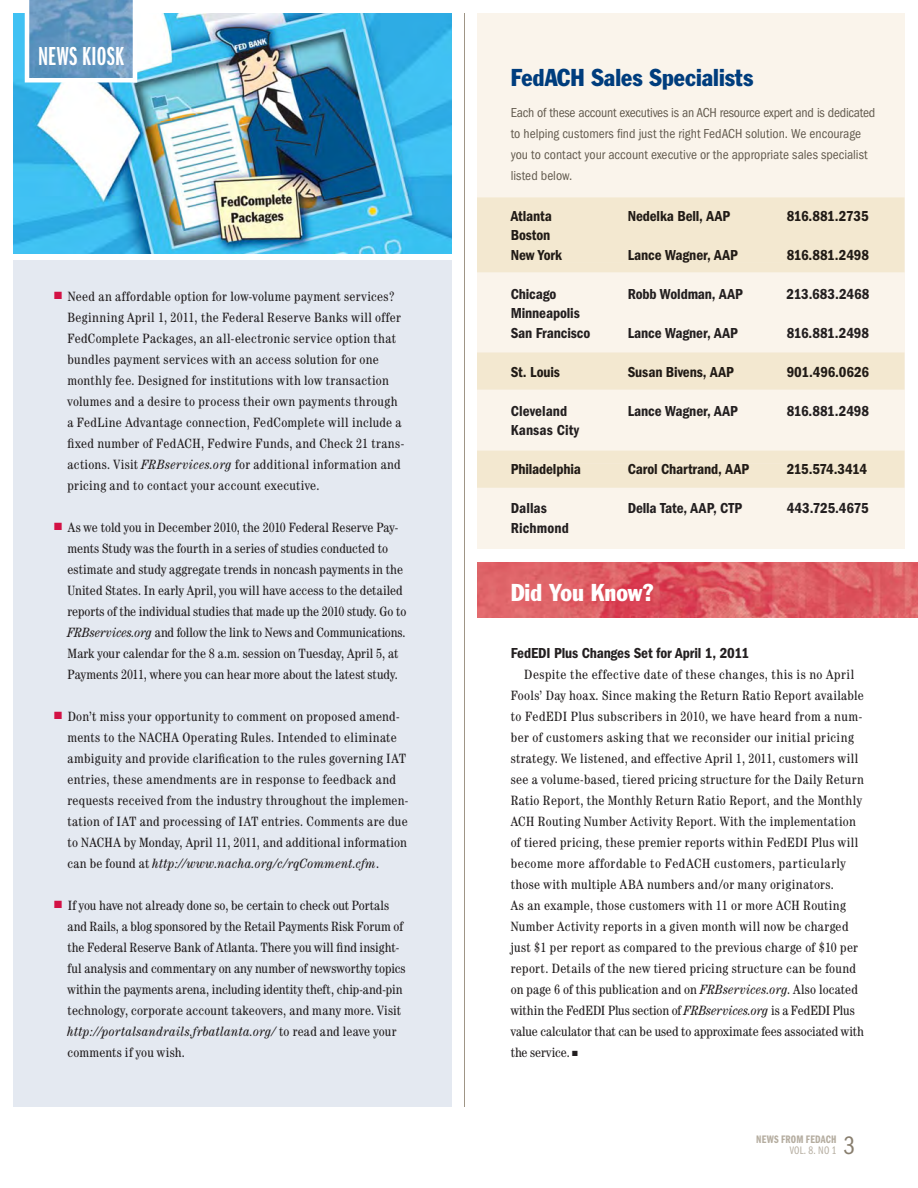
<style>
.page{position:relative;width:918px;height:1188px;background:#fff}
.page>*{position:absolute;margin:0;border:0;box-sizing:border-box;transform-origin:0 0}
.t1{font:27px "Franklin Gothic Demi X Cmpr";letter-spacing:.01em;color:#fff}
.t2{font:26.1px "Franklin Gothic Book Cmpr";color:#887e6e}
.t3{font:condensed 24px "Franklin Gothic";color:#003d7d}
.t4{font:condensed 24px "Franklin Gothic";color:#fff}
.t5{font:600 condensed 15px/19.5px "Franklin Gothic";letter-spacing:-.005em;color:#231f20}
.t6{font:600 condensed 15px/19.5px "Franklin Gothic";letter-spacing:-.01em;color:#211b16}
.t7{font:600 condensed 15px "Franklin Gothic";letter-spacing:-.035em;color:#211b16}
.t8{font:condensed 13.5px/21px "Century";letter-spacing:.02em;color:#231f20}
.t9{font:condensed 13.5px/21px "Franklin Gothic";letter-spacing:-.005em;color:#635b4f}
.t10{font:11.25px "Franklin Gothic Demi Cmpr";letter-spacing:.02em;color:#b5ada0}
.t11{font:11.25px "Franklin Gothic Book Cmpr";color:#b5ada0}
.s1{color:#d31145}
.s2{font-style:italic}
</style>
<div class="page">
<div style="left:477px;top:13px;width:427px;height:536px;background:#faf4eb"></div>
<img style="left:14px;top:14px;width:438px;height:240px">
<img style="left:477px;top:563px;width:441px;height:54px">
<div style="left:14px;top:257px;width:438px;height:850px;background:#e4e9f1"></div>
<div style="left:0;top:254px;width:461px;height:6px;background:#fff"></div>
<svg style="left:25px;top:0;width:112px;height:82px;background:#77a4c7"></svg>
<hr style="left:464px;top:13px;width:1px;height:1094px;background:#9f9586">
<div style="left:477px;top:197px;width:427px;height:75px;background:#f3e8d0"></div>
<div style="left:510px;top:210px;width:358px;height:13px;background:#f3e8d0"></div>
<div style="left:512px;top:230px;width:275px;height:10px;background:#f3e8d0"></div>
<div style="left:512px;top:249px;width:357px;height:13px;background:#f3e8d0"></div>
<svg style="left:477px;top:352px;width:427px;height:38px;background:#f3e8d0"></svg>
<div style="left:511px;top:366px;width:358px;height:13px;background:#f3e8d0"></div>
<div style="left:477px;top:451px;width:427px;height:37px;background:#f3e8d0"></div>
<div style="left:512px;top:464px;width:355px;height:13px;background:#f3e8d0"></div>
<h1 class="t1" style="left:38px;top:47px;width:87px">NEWS KIOSK</h1>
<p class="t8" style="left:67px;top:287px;width:338px;text-indent:-13px"><span class="s1">■</span> Need an affordable option for low-volume payment services?<br>Beginning April 1, 2011, the Federal Reserve Banks will offer FedComplete Packages, an all-electronic service option that bundles payment services with an access solution for one monthly fee. Designed for institutions with low transaction volumes and a desire to process their own payments through a FedLine Advantage connection, FedComplete will include a fixed number of FedACH, Fedwire Funds, and Check 21 trans&shy;actions. Visit <span class="s2">FRBservices.org</span> for additional information and pricing and to contact your account executive.</p>
<p class="t8" style="left:67px;top:518px;width:340px;text-indent:-13px"><span class="s1">■</span> As we told you in December 2010, the 2010 Federal Reserve Pay&shy;ments Study was the fourth in a series of studies conducted to estimate and study aggregate trends in noncash payments in the United States. In early April, you will have access to the detailed reports of the individual studies that made up the 2010 study. Go to <span class="s2">FRBservices.org</span> and follow the link to News and Communications.<br>Mark your calendar for the 8 a.m. session on Tuesday, April 5, at Payments 2011, where you can hear more about the latest study.</p>
<p class="t8" style="left:67px;top:707px;width:342px;text-indent:-13px"><span class="s1">■</span> Don’t miss your opportunity to comment on proposed amend&shy;ments to the NACHA Operating Rules. Intended to eliminate ambiguity and provide clarification to the rules governing IAT entries, these amendments are in response to feedback and requests received from the industry throughout the implemen&shy;tation of IAT and processing of IAT entries. Comments are due to NACHA by Monday, April 11, 2011, and additional information can be found at <span class="s2">http://www.nacha.org/c/rqComment.cfm</span>.</p>
<p class="t8" style="left:67px;top:896px;width:340px;text-indent:-13px"><span class="s1">■</span> If you have not already done so, be certain to check out Portals and Rails, a blog sponsored by the Retail Payments Risk Forum of the Federal Reserve Bank of Atlanta. There you will find insight&shy;ful analysis and commentary on any number of newsworthy topics within the payments arena, including identity theft, chip-and-pin technology, corporate account takeovers, and many more. Visit <span class="s2">http://portalsandrails.frbatlanta.org/</span> to read and leave your comments if you wish.</p>
<h3 class="t3" style="left:511px;top:69px;width:244px">FedACH Sales Specialists</h3>
<p class="t9" style="left:511px;top:103px;width:366px">Each of these account executives is an ACH resource expert and is dedicated to helping customers find just the right FedACH solution. We encourage you to contact your account executive or the appropriate sales specialist listed below.</p>
<p class="t6" style="left:511px;top:207px;width:43px">Atlanta</p>
<p class="t6" style="left:628px;top:207px;width:104px">Nedelka Bell, AAP</p>
<p class="t6" style="left:787px;top:207px;width:84px">816.881.2735</p>
<p class="t6" style="left:511px;top:226px;width:53px">Boston<br>New York</p>
<p class="t6" style="left:628px;top:246px;width:112px">Lance Wagner, AAP</p>
<p class="t6" style="left:787px;top:246px;width:84px">816.881.2498</p>
<p class="t5" style="left:511px;top:285px;width:47px">Chicago</p>
<p class="t5" style="left:628px;top:285px;width:117px">Robb Woldman, AAP</p>
<p class="t5" style="left:787px;top:285px;width:84px">213.683.2468</p>
<p class="t5" style="left:511px;top:304px;width:81px">Minneapolis<br>San Francisco</p>
<p class="t5" style="left:628px;top:324px;width:112px">Lance Wagner, AAP</p>
<p class="t5" style="left:787px;top:324px;width:84px">816.881.2498</p>
<p class="t6" style="left:511px;top:363px;width:51px">St. Louis</p>
<p class="t6" style="left:628px;top:363px;width:108px">Susan Bivens, AAP</p>
<p class="t6" style="left:787px;top:363px;width:84px">901.496.0626</p>
<p class="t5" style="left:511px;top:402px;width:58px">Cleveland</p>
<p class="t5" style="left:628px;top:402px;width:112px">Lance Wagner, AAP</p>
<p class="t5" style="left:787px;top:402px;width:84px">816.881.2498</p>
<p class="t5" style="left:511px;top:422px;width:70px">Kansas City</p>
<p class="t6" style="left:511px;top:460px;width:72px">Philadelphia</p>
<p class="t6" style="left:628px;top:460px;width:123px">Carol Chartrand, AAP</p>
<p class="t7" style="left:787px;top:464px;width:82px">215.574.3414</p>
<p class="t5" style="left:511px;top:500px;width:38px">Dallas</p>
<p class="t5" style="left:628px;top:500px;width:116px">Della Tate, AAP, CTP</p>
<p class="t5" style="left:787px;top:500px;width:84px">443.725.4675</p>
<p class="t5" style="left:511px;top:519px;width:60px">Richmond</p>
<h3 class="t4" style="left:511px;top:584px;width:144px">Did You Know?</h3>
<p class="t5" style="left:511px;top:645px;width:240px">FedEDI Plus Changes Set for April 1, 2011</p>
<p class="t8" style="left:511px;top:665px;width:355px;text-indent:14px">Despite the effective date of these changes, this is no April Fools’ Day hoax. Since making the Return Ratio Report available to FedEDI Plus subscribers in 2010, we have heard from a num&shy;ber of customers asking that we reconsider our initial pricing strategy. We listened, and effective April 1, 2011, customers will see a volume-based, tiered pricing structure for the Daily Return Ratio Report, the Monthly Return Ratio Report, and the Monthly ACH Routing Number Activity Report. With the implementation of tiered pricing, these premier reports within FedEDI Plus will become more affordable to FedACH customers, particularly those with multiple ABA numbers and/or many originators.<br>As an example, those customers with 11 or more ACH Routing Number Activity reports in a given month will now be charged just $1 per report as compared to the previous charge of $10 per report. Details of the new tiered pricing structure can be found on page 6 of this publication and on <span class="s2">FRBservices.org</span>. Also located within the FedEDI Plus section of <span class="s2">FRBservices.org</span> is a FedEDI Plus value calculator that can be used to approximate fees associated with the service. ■</p>
<p class="t10" style="left:756px;top:1136px;width:82px">NEWS FROM FEDACH</p>
<p class="t11" style="left:790px;top:1146px;width:48px">VOL. 8. NO 1</p>
<h2 class="t2" style="left:843px;top:1136px;width:13px">3</h2>
</div>
